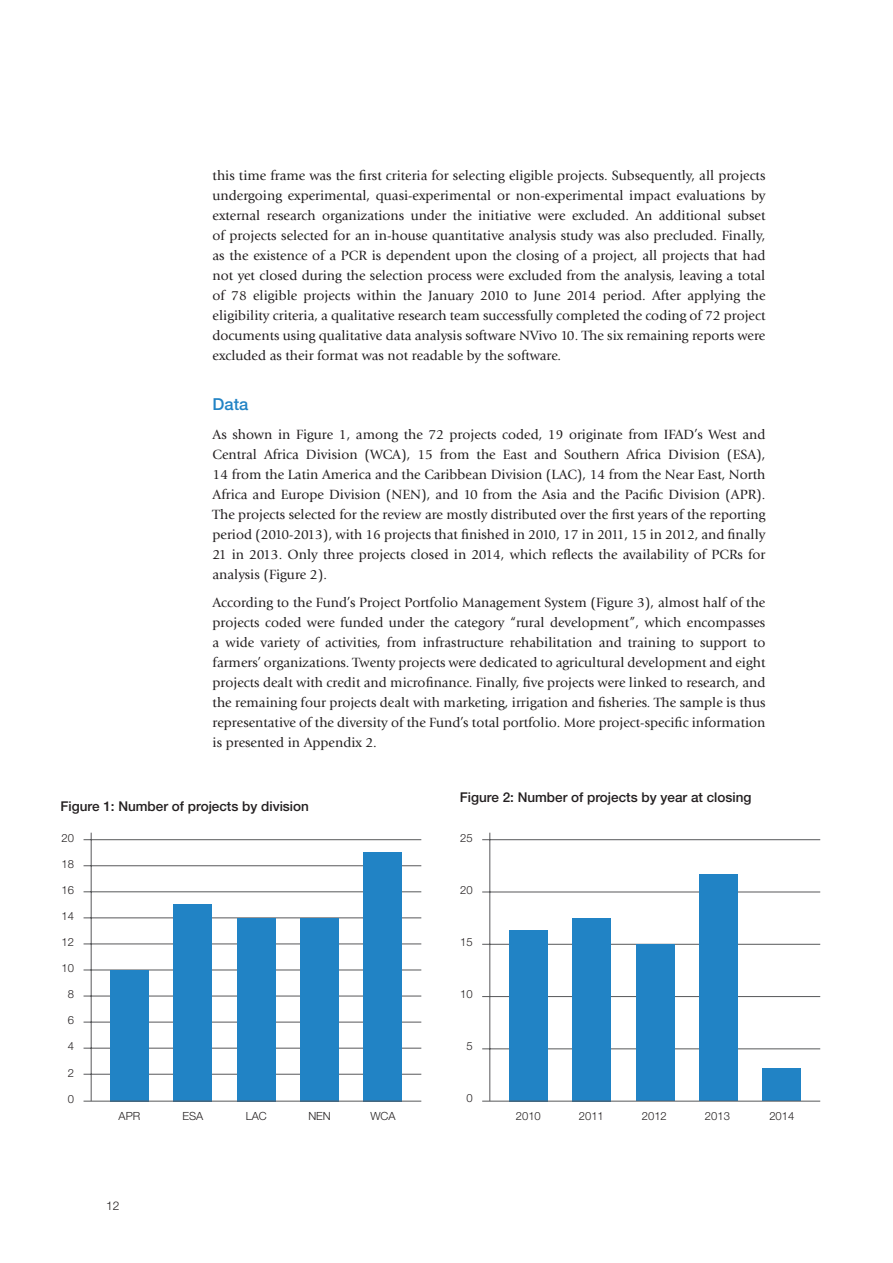
<style>
.page{position:relative;width:893px;height:1263px;background:#fff}
.page>*{position:absolute;margin:0;border:0;box-sizing:border-box;transform-origin:0 0}
.Section_sub-heading{font:500 16.5px "Helvetica Neue LT Std";color:#2183c5}
.t1{font:13.95px/20px "Giovanni Std";color:#231f20;text-align:justify}
.t2{font:500 13.5px "Helvetica Neue LT Std";color:#231f20}
.t3{font:300 12px "Helvetica Neue LT Std";color:#231f20}
.t4{font:300 11.25px "Helvetica Neue";color:#231f20}
</style>
<div class="page">
<hr style="left:91px;top:833px;width:1px;height:268px;background:#57585a">
<hr style="left:84px;top:839px;width:337px;height:1px;background:#57585a">
<hr style="left:84px;top:865px;width:337px;height:1px;background:#57585a">
<hr style="left:84px;top:891px;width:337px;height:1px;background:#57585a">
<hr style="left:84px;top:918px;width:337px;height:1px;background:#57585a">
<hr style="left:84px;top:944px;width:337px;height:1px;background:#57585a">
<hr style="left:84px;top:970px;width:337px;height:1px;background:#57585a">
<hr style="left:84px;top:996px;width:337px;height:1px;background:#57585a">
<hr style="left:84px;top:1022px;width:337px;height:1px;background:#57585a">
<hr style="left:84px;top:1048px;width:337px;height:1px;background:#57585a">
<hr style="left:84px;top:1074px;width:337px;height:1px;background:#57585a">
<div style="left:110px;top:970px;width:39px;height:131px;background:#2183c5"></div>
<div style="left:174px;top:904px;width:38px;height:197px;background:#2183c5"></div>
<div style="left:237px;top:918px;width:38px;height:183px;background:#2183c5"></div>
<div style="left:300px;top:918px;width:39px;height:183px;background:#2183c5"></div>
<div style="left:364px;top:852px;width:38px;height:249px;background:#2183c5"></div>
<hr style="left:84px;top:1101px;width:337px;height:1px;background:#57585a">
<hr style="left:490px;top:833px;width:1px;height:268px;background:#57585a">
<hr style="left:482px;top:839px;width:338px;height:1px;background:#57585a">
<hr style="left:482px;top:892px;width:338px;height:1px;background:#57585a">
<hr style="left:482px;top:944px;width:338px;height:1px;background:#57585a">
<hr style="left:482px;top:996px;width:338px;height:1px;background:#57585a">
<hr style="left:482px;top:1048px;width:338px;height:1px;background:#57585a">
<div style="left:509px;top:930px;width:38px;height:171px;background:#2183c5"></div>
<div style="left:573px;top:918px;width:38px;height:183px;background:#2183c5"></div>
<div style="left:636px;top:944px;width:38px;height:157px;background:#2183c5"></div>
<div style="left:699px;top:874px;width:39px;height:227px;background:#2183c5"></div>
<div style="left:763px;top:1069px;width:38px;height:32px;background:#2183c5"></div>
<hr style="left:482px;top:1101px;width:338px;height:1px;background:#57585a">
<img style="left:224px;top:832px;width:445px;height:23px">
<p class="t1" style="left:213px;top:166px;width:554px">this time frame was the first criteria for selecting eligible projects. Subsequently, all projects undergoing experimental, quasi-experimental or non-experimental impact evaluations by external research organizations under the initiative were excluded. An additional subset of projects selected for an in-house quantitative analysis study was also precluded. Finally, as the existence of a PCR is dependent upon the closing of a project, all projects that had not yet closed during the selection process were excluded from the analysis, leaving a total of 78 eligible projects within the January 2010 to June 2014 period. After applying the eligibility criteria, a qualitative research team successfully completed the coding of 72 project documents using qualitative data analysis software NVivo 10. The six remaining reports were excluded as their format was not readable by the software.</p>
<p class="Section_sub-heading" style="left:213px;top:395px;width:37px">Data</p>
<p class="t1" style="left:213px;top:425px;width:554px">As shown in Figure 1, among the 72 projects coded, 19 originate from IFAD’s West and Central Africa Division (WCA), 15 from the East and Southern Africa Division (ESA), 14 from the Latin America and the Caribbean Division (LAC), 14 from the Near East, North Africa and Europe Division (NEN), and 10 from the Asia and the Pacific Division (APR).<br>The projects selected for the review are mostly distributed over the first years of the reporting period (2010-2013), with 16 projects that finished in 2010, 17 in 2011, 15 in 2012, and finally 21 in 2013. Only three projects closed in 2014, which reflects the availability of PCRs for analysis (Figure 2).</p>
<p class="t1" style="left:213px;top:593px;width:554px">According to the Fund’s Project Portfolio Management System (Figure 3), almost half of the projects coded were funded under the category “rural development”, which encompasses a wide variety of activities, from infrastructure rehabilitation and training to support to farmers’ organizations. Twenty projects were dedicated to agricultural development and eight projects dealt with credit and microfinance. Finally, five projects were linked to research, and the remaining four projects dealt with marketing, irrigation and fisheries. The sample is thus representative of the diversity of the Fund’s total portfolio. More project-specific information is presented in Appendix 2.</p>
<p class="t2" style="left:61px;top:798px;width:250px">Figure 1: Number of projects by division</p>
<p class="t4" style="left:61px;top:829px;width:14px">20</p>
<p class="t4" style="left:61px;top:855px;width:14px">18</p>
<p class="t4" style="left:61px;top:881px;width:14px">16</p>
<p class="t4" style="left:61px;top:907px;width:14px">14</p>
<p class="t4" style="left:61px;top:933px;width:14px">12</p>
<p class="t4" style="left:61px;top:959px;width:14px">10</p>
<p class="t4" style="left:68px;top:985px;width:8px">8</p>
<p class="t4" style="left:68px;top:1011px;width:8px">6</p>
<p class="t4" style="left:68px;top:1037px;width:8px">4</p>
<p class="t4" style="left:68px;top:1063px;width:8px">2</p>
<p class="t4" style="left:68px;top:1089px;width:8px">0</p>
<p class="t4" style="left:119px;top:1107px;width:23px">APR</p>
<p class="t4" style="left:182px;top:1107px;width:22px">ESA</p>
<p class="t4" style="left:246px;top:1107px;width:23px">LAC</p>
<p class="t4" style="left:308px;top:1107px;width:24px">NEN</p>
<p class="t4" style="left:370px;top:1107px;width:27px">WCA</p>
<p class="t3" style="left:106px;top:1198px;width:15px">12</p>
<p class="t2" style="left:460px;top:789px;width:293px">Figure 2: Number of projects by year at closing</p>
<p class="t4" style="left:460px;top:829px;width:14px">25</p>
<p class="t4" style="left:460px;top:881px;width:14px">20</p>
<p class="t4" style="left:460px;top:933px;width:14px">15</p>
<p class="t4" style="left:460px;top:985px;width:14px">10</p>
<p class="t4" style="left:466px;top:1037px;width:8px">5</p>
<p class="t4" style="left:466px;top:1089px;width:8px">0</p>
<p class="t4" style="left:516px;top:1107px;width:27px">2010</p>
<p class="t4" style="left:579px;top:1107px;width:27px">2011</p>
<p class="t4" style="left:642px;top:1107px;width:27px">2012</p>
<p class="t4" style="left:705px;top:1107px;width:27px">2013</p>
<p class="t4" style="left:769px;top:1107px;width:27px">2014</p>
</div>
